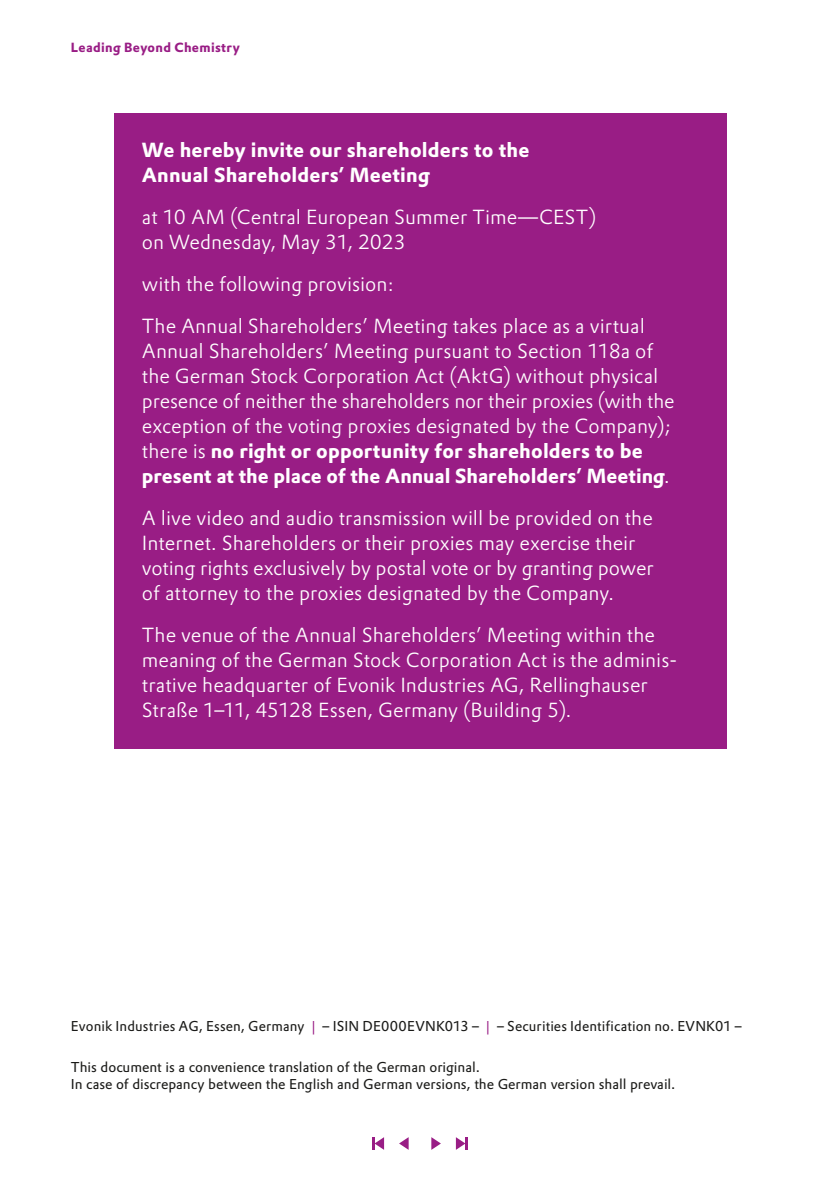
<style>
.page{position:relative;width:840px;height:1191px;background:#fff}
.page>*{position:absolute;margin:0;border:0;box-sizing:border-box;transform-origin:0 0}
.Body_light_8pt_4mm{font:300 20px/25px "Evonik Prokyon";color:#fff}
.Body_light_8pt_4mm-2{font:700 20px/25px "Evonik Prokyon";letter-spacing:.01em;color:#fff}
.t1{font:14px/16.8px "Evonik Prokyon";color:#1a1a18}
.t2{font:700 13px "Evonik Prokyon";letter-spacing:.025em;color:#991d85}
.s1{font-weight:700}
.s2{color:#991d85}
</style>
<div class="page">
<div style="left:113px;top:113px;width:613px;height:635px;background:#991d85"></div>
<svg style="left:372px;top:1137px;width:12px;height:12px"></svg>
<svg style="left:399px;top:1137px;width:9px;height:12px"></svg>
<svg style="left:455px;top:1137px;width:12px;height:12px"></svg>
<svg style="left:431px;top:1137px;width:9px;height:12px"></svg>
<p class="t2" style="left:71px;top:37px;width:170px">Leading Beyond Chemistry</p>
<p class="Body_light_8pt_4mm-2" style="left:142px;top:136px;width:389px">We hereby invite our shareholders to the<br>Annual Shareholders’ Meeting</p>
<p class="Body_light_8pt_4mm" style="left:142px;top:203px;width:455px">at 10 AM (Central European Summer Time—CEST) on Wednesday, May 31, 2023</p>
<p class="Body_light_8pt_4mm" style="left:142px;top:270px;width:254px">with the following provision:</p>
<p class="Body_light_8pt_4mm" style="left:142px;top:312px;width:533px">The Annual Shareholders’ Meeting takes place as a virtual Annual Shareholders’ Meeting pursuant to Section 118a of the German Stock Corporation Act (AktG) without physical presence of neither the shareholders nor their proxies (with the exception of the voting proxies designated by the Company); there is <span class="s1">no right or opportunity for shareholders to be present at the place of the Annual Shareholders’ Meeting</span>.</p>
<p class="Body_light_8pt_4mm" style="left:142px;top:504px;width:513px">A live video and audio transmission will be provided on the Internet. Shareholders or their proxies may exercise their voting rights exclusively by postal vote or by granting power of attorney to the proxies designated by the Company.</p>
<p class="Body_light_8pt_4mm" style="left:142px;top:621px;width:536px">The venue of the Annual Shareholders’ Meeting within the meaning of the German Stock Corporation Act is the adminis&shy;trative headquarter of Evonik Industries AG, Rellinghauser Straße 1–11, 45128 Essen, Germany (Building 5).</p>
<p class="t1" style="left:71px;top:1017px;width:672px">Evonik Industries AG, Essen, Germany <span class="s2">|</span> – ISIN DE000EVNK013 – <span class="s2">|</span> – Securities Identification no. EVNK01 –</p>
<p class="t1" style="left:71px;top:1057px;width:605px">This document is a convenience translation of the German original.<br>In case of discrepancy between the English and German versions, the German version shall prevail.</p>
</div>
